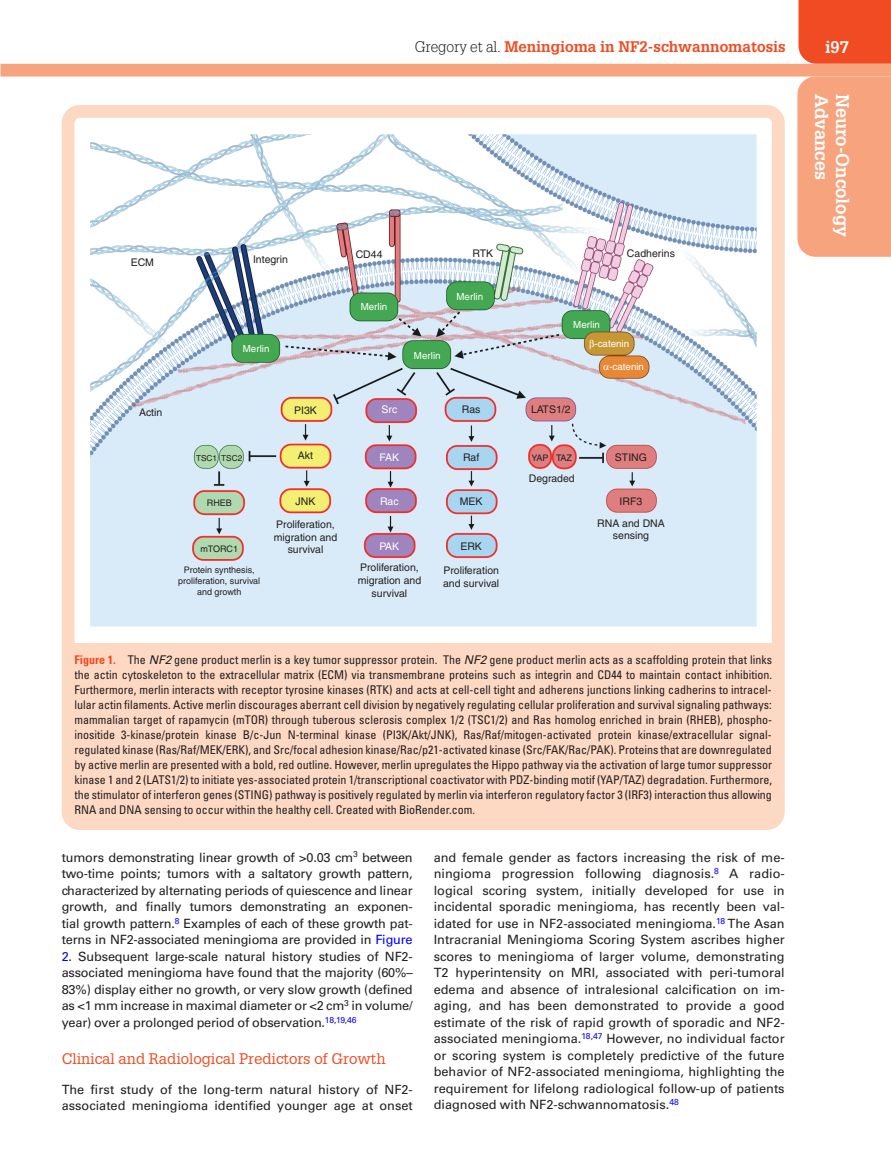
<style>
.page{position:relative;width:891px;height:1175px;background:#fff}
.page>*{position:absolute;margin:0;border:0;box-sizing:border-box;transform-origin:0 0}
.t1{font:700 18px "Glypha LT Std";color:#fff}
.t2{font:700 16.5px "Glypha LT Std";color:#fff}
.t3{font:700 15px "Glypha LT Std";color:#f04b22}
.t4{font:15px "Glypha LT Std";color:#f04b22}
.t5{font:12.75px/16.5px "Univers LT Std";color:#231f20;text-align:justify}
.t6{font:condensed 12px/15px "Univers LT Std";color:#231f20;text-align:justify}
.t7{font:10.5px/12.6px "Helvetica";color:#231f20;text-align:center}
.t8{font:10.5px "Helvetica";color:#fff}
.t9{font:9.75px "Helvetica";color:#fff}
.t10{font:9px/10.8px "Helvetica";color:#231f20;text-align:center}
.t11{font:8.25px "Helvetica";color:#231f20}
.s1{font-weight:300;color:#231f20}
.s2{font-weight:700;color:#f04b22}
.s3{font-style:italic;font-stretch:normal}
.s4{color:#00f}
</style>
<div class="page">
<div style="left:799px;top:0;width:92px;height:64px;background:#f04b22"></div>
<div style="left:1px;top:64px;width:890px;height:12px;background:#f7a37d"></div>
<div style="left:797px;top:76px;width:94px;height:181px;background:#f7a37d"></div>
<div style="left:65px;top:643px;width:716px;height:178px;background:#fdd8c3"></div>
<img style="left:90px;top:134px;width:666px;height:492px">
<div style="left:62px;top:105px;width:723px;height:725px;border:13px solid #fdd8c3;border-radius:12px"></div>
<svg style="left:590px;top:339px;width:4px;height:10px"></svg>
<svg style="left:604px;top:365px;width:5px;height:5px"></svg>
<p class="t7" style="left:131px;top:256px;width:25px">ECM</p>
<p class="t7" style="left:253px;top:253px;width:37px">Integrin</p>
<p class="t9" style="left:243px;top:343px;width:28px">Merlin</p>
<p class="t7" style="left:139px;top:406px;width:25px">Actin</p>
<p class="t7" style="left:294px;top:404px;width:24px">PI3K</p>
<p class="t11" style="left:196px;top:453px;width:48px">TSC1 TSC2</p>
<p class="t10" style="left:207px;top:497px;width:27px">RHEB</p>
<p class="t10" style="left:200px;top:543px;width:39px">mTORC1</p>
<p class="t10" style="left:178px;top:564px;width:84px">Protein synthesis, proliferation, survival and growth</p>
<p class="t7" style="left:298px;top:449px;width:17px">Akt</p>
<p class="t7" style="left:296px;top:494px;width:21px">JNK</p>
<p class="t7" style="left:274px;top:518px;width:65px">Proliferation, migration and survival</p>
<p class="t3" style="left:415px;top:37px;width:372px"><span class="s1">Gregory et al.</span> Meningioma in NF2-schwannomatosis</p>
<p class="t2" style="left:825px;top:37px;width:25px">i97</p>
<h1 class="t1" style="left:833px;top:94px;width:88px;rotate:90deg">Advances</h1>
<h1 class="t1" style="left:854px;top:94px;width:145px;rotate:90deg">Neuro-Oncology</h1>
<p class="t7" style="left:356px;top:248px;width:28px">CD44</p>
<p class="t7" style="left:473px;top:246px;width:22px">RTK</p>
<p class="t7" style="left:627px;top:247px;width:50px">Cadherins</p>
<p class="t9" style="left:361px;top:301px;width:28px">Merlin</p>
<p class="t9" style="left:456px;top:291px;width:28px">Merlin</p>
<p class="t9" style="left:414px;top:350px;width:28px">Merlin</p>
<p class="t8" style="left:382px;top:403px;width:17px">Src</p>
<p class="t7" style="left:462px;top:403px;width:20px">Ras</p>
<p class="t8" style="left:380px;top:451px;width:21px">FAK</p>
<p class="t8" style="left:380px;top:495px;width:20px">Rac</p>
<p class="t8" style="left:380px;top:540px;width:21px">PAK</p>
<p class="t7" style="left:358px;top:561px;width:65px">Proliferation, migration and survival</p>
<p class="t7" style="left:463px;top:451px;width:18px">Raf</p>
<p class="t7" style="left:460px;top:495px;width:24px">MEK</p>
<p class="t7" style="left:460px;top:539px;width:23px">ERK</p>
<p class="t7" style="left:443px;top:564px;width:58px;text-align:left">Proliferation and survival</p>
<p class="t9" style="left:573px;top:318px;width:28px">Merlin</p>
<p class="t7" style="left:531px;top:403px;width:41px">LATS1/2</p>
<p class="t9" style="left:594px;top:338px;width:36px">-catenin</p>
<p class="t9" style="left:609px;top:361px;width:36px">-catenin</p>
<p class="t10" style="left:531px;top:452px;width:42px">YAP TAZ</p>
<p class="t7" style="left:615px;top:451px;width:34px">STING</p>
<p class="t7" style="left:620px;top:495px;width:24px">IRF3</p>
<p class="t7" style="left:529px;top:472px;width:47px">Degraded</p>
<p class="t7" style="left:597px;top:517px;width:69px">RNA and DNA sensing</p>
<p class="t6" style="left:74px;top:652px;width:699px"><span class="s2">Figure 1.</span> The <span class="s3">NF2</span> gene product merlin is a key tumor suppressor protein. The <span class="s3">NF2</span> gene product merlin acts as a scaffolding protein that links the actin cytoskeleton to the extracellular matrix (ECM) via transmembrane proteins such as integrin and CD44 to maintain contact inhibition.<br>Furthermore, merlin interacts with receptor tyrosine kinases (RTK) and acts at cell-cell tight and adherens junctions linking cadherins to intracel&shy;lular actin filaments. Active merlin discourages aberrant cell division by negatively regulating cellular proliferation and survival signaling pathways: mammalian target of rapamycin (mTOR) through tuberous sclerosis complex 1/2 (TSC1/2) and Ras homolog enriched in brain (RHEB), phospho&shy;inositide 3-kinase/protein kinase B/c-Jun N-terminal kinase (PI3K/Akt/JNK), Ras/Raf/mitogen-activated protein kinase/extracellular signal&shy;regulated kinase (Ras/Raf/MEK/ERK), and Src/focal adhesion kinase/Rac/p21-activated kinase (Src/FAK/Rac/PAK). Proteins that are downregulated by active merlin are presented with a bold, red outline. However, merlin upregulates the Hippo pathway via the activation of large tumor suppressor kinase 1 and 2 (LATS1/2) to initiate yes-associated protein 1/transcriptional coactivator with PDZ-binding motif (YAP/TAZ) degradation. Furthermore, the stimulator of interferon genes (STING) pathway is positively regulated by merlin via interferon regulatory factor 3 (IRF3) interaction thus allowing RNA and DNA sensing to occur within the healthy cell. Created with BioRender.com.</p>
<p class="t5" style="left:62px;top:849px;width:353px">tumors demonstrating linear growth of &gt;0.03 cm<sup>3</sup> between two-time points; tumors with a saltatory growth pattern, characterized by alternating periods of quiescence and linear growth, and finally tumors demonstrating an exponen&shy;tial growth pattern.<sup>8</sup> Examples of each of these growth pat&shy;terns in NF2-associated meningioma are provided in <span class="s4">Figure</span></p>
<p class="t5" style="left:62px;top:948px;width:353px"><span class="s4">2</span>. Subsequent large-scale natural history studies of NF2- associated meningioma have found that the majority (60%– 83%) display either no growth, or very slow growth (defined as &lt;1 mm increase in maximal diameter or &lt;2 cm<sup>3</sup> in volume/ year) over a prolonged period of observation.<sup>18</sup><sup>,</sup><sup>19</sup><sup>,</sup><sup>46</sup></p>
<p class="t4" style="left:62px;top:1049px;width:325px">Clinical and Radiological Predictors of Growth</p>
<p class="t5" style="left:62px;top:1080px;width:353px">The first study of the long-term natural history of NF2- associated meningioma identified younger age at onset</p>
<p class="t5" style="left:434px;top:849px;width:353px">and female gender as factors increasing the risk of me&shy;ningioma progression following diagnosis.<sup>8</sup> A radio&shy;logical scoring system, initially developed for use in incidental sporadic meningioma, has recently been val&shy;idated for use in NF2-associated meningioma.<sup>18</sup> The Asan Intracranial Meningioma Scoring System ascribes higher scores to meningioma of larger volume, demonstrating T2 hyperintensity on MRI, associated with peri-tumoral edema and absence of intralesional calcification on im&shy;aging, and has been demonstrated to provide a good estimate of the risk of rapid growth of sporadic and NF2- associated meningioma.<sup>18</sup><sup>,</sup><sup>47</sup> However, no individual factor or scoring system is completely predictive of the future behavior of NF2-associated meningioma, highlighting the requirement for lifelong radiological follow-up of patients diagnosed with NF2-schwannomatosis.<sup>48</sup></p>
</div>
